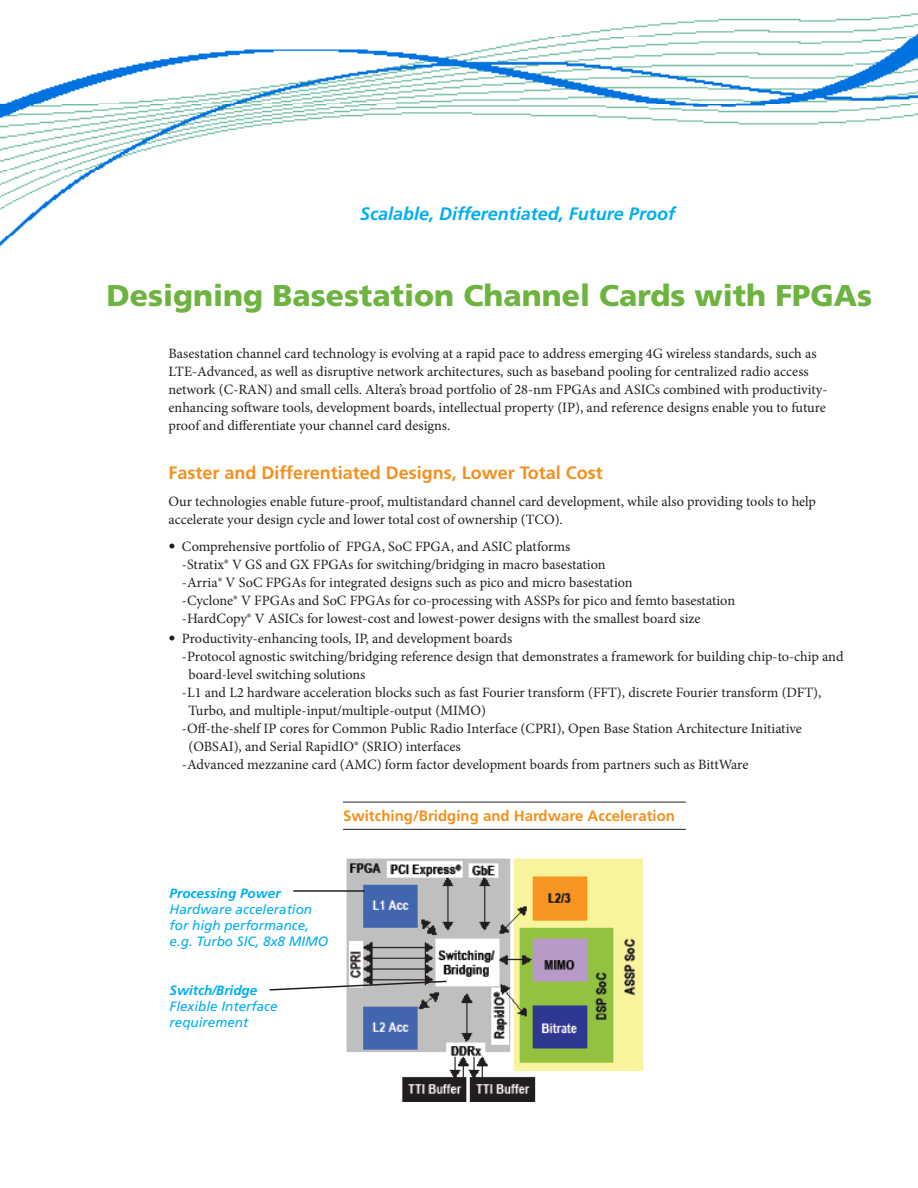
<style>
.page{position:relative;width:918px;height:1188px;background:#fff}
.page>*{position:absolute;margin:0;border:0;box-sizing:border-box;transform-origin:0 0}
._1_Title{font:900 30px "Frutiger";color:#6cb43f}
._5_Header_1{font:700 18px "Frutiger";color:#f4901d}
._2_Subtitle{font:italic 700 18px "Frutiger";color:#00aeef}
._7_Table_title{font:700 15px "Frutiger";color:#f4901d}
._4a_body_-_bullets{font:14.25px/18px "Minion Pro";color:#231f20}
._4_body_copy{font:14.25px/18px "Minion Pro";letter-spacing:-.005em;color:#231f20}
.t1{font:italic 13.5px/16.2px "Frutiger";color:#00aeef}
.t2{font:italic 700 13.5px "Frutiger";color:#00aeef}
.s1{font-family:"Frutiger";font-weight:300;font-stretch:condensed}
</style>
<div class="page">
<img style="left:0;top:13px;width:918px;height:233px">
<img style="left:346px;top:858px;width:296px;height:244px">
<hr style="left:343px;top:802px;width:343px;height:1px;background:#231f20">
<hr style="left:343px;top:829px;width:343px;height:1px;background:#231f20">
<hr style="left:293px;top:890px;width:72px;height:2px;background:#231f20">
<svg style="left:269px;top:980px;width:179px;height:11px"></svg>
<p class="_2_Subtitle" style="left:360px;top:203px;width:316px">Scalable, Differentiated, Future Proof</p>
<p class="_1_Title" style="left:106px;top:277px;width:767px">Designing Basestation Channel Cards with FPGAs</p>
<p class="_4_body_copy" style="left:168px;top:345px;width:660px">Basestation channel card technology is evolving at a rapid pace to address emerging 4G wireless standards, such as LTE-Advanced, as well as disruptive network architectures, such as baseband pooling for centralized radio access network (C-RAN) and small cells. Altera’s broad portfolio of 28-nm FPGAs and ASICs combined with productivity&shy;enhancing software tools, development boards, intellectual property (IP), and reference designs enable you to future proof and differentiate your channel card designs.</p>
<p class="_5_Header_1" style="left:168px;top:462px;width:436px">Faster and Differentiated Designs, Lower Total Cost</p>
<p class="_4_body_copy" style="left:168px;top:493px;width:649px">Our technologies enable future-proof, multistandard channel card development, while also providing tools to help accelerate your design cycle and lower total cost of ownership (TCO).</p>
<p class="_4a_body_-_bullets" style="left:182px;top:538px;width:555px;text-indent:-14px"><span class="s1">•</span> Comprehensive portfolio of FPGA, SoC FPGA, and ASIC platforms<br>-Stratix® V GS and GX FPGAs for switching/bridging in macro basestation<br>-Arria® V SoC FPGAs for integrated designs such as pico and micro basestation<br>-Cyclone® V FPGAs and SoC FPGAs for co-processing with ASSPs for pico and femto basestation -HardCopy® V ASICs for lowest-cost and lowest-power designs with the smallest board size</p>
<p class="_4a_body_-_bullets" style="left:168px;top:630px;width:345px"><span class="s1">•</span> Productivity-enhancing tools, IP, and development boards</p>
<p class="_4a_body_-_bullets" style="left:182px;top:648px;width:663px">-Protocol agnostic switching/bridging reference design that demonstrates a framework for building chip-to-chip and</p>
<p class="_4a_body_-_bullets" style="left:188px;top:666px;width:179px">board-level switching solutions</p>
<p class="_4a_body_-_bullets" style="left:182px;top:684px;width:641px">-L1 and L2 hardware acceleration blocks such as fast Fourier transform (FFT), discrete Fourier transform (DFT),</p>
<p class="_4a_body_-_bullets" style="left:188px;top:702px;width:299px">Turbo, and multiple-input/multiple-output (MIMO)</p>
<p class="_4a_body_-_bullets" style="left:182px;top:720px;width:622px">-Off-the-shelf IP cores for Common Public Radio Interface (CPRI), Open Base Station Architecture Initiative</p>
<p class="_4a_body_-_bullets" style="left:188px;top:738px;width:274px">(OBSAI), and Serial RapidIO® (SRIO) interfaces</p>
<p class="_4a_body_-_bullets" style="left:182px;top:756px;width:568px">-Advanced mezzanine card (AMC) form factor development boards from partners such as BittWare</p>
<p class="_7_Table_title" style="left:343px;top:807px;width:334px">Switching/Bridging and Hardware Acceleration</p>
<p class="t2" style="left:170px;top:885px;width:113px">Processing Power</p>
<p class="t1" style="left:170px;top:901px;width:160px">Hardware acceleration for high performance, e.g. Turbo SIC, 8x8 MIMO</p>
<p class="t2" style="left:170px;top:982px;width:89px">Switch/Bridge</p>
<p class="t1" style="left:170px;top:999px;width:110px">Flexible Interface</p>
<p class="t1" style="left:170px;top:1015px;width:80px">requirement</p>
</div>
